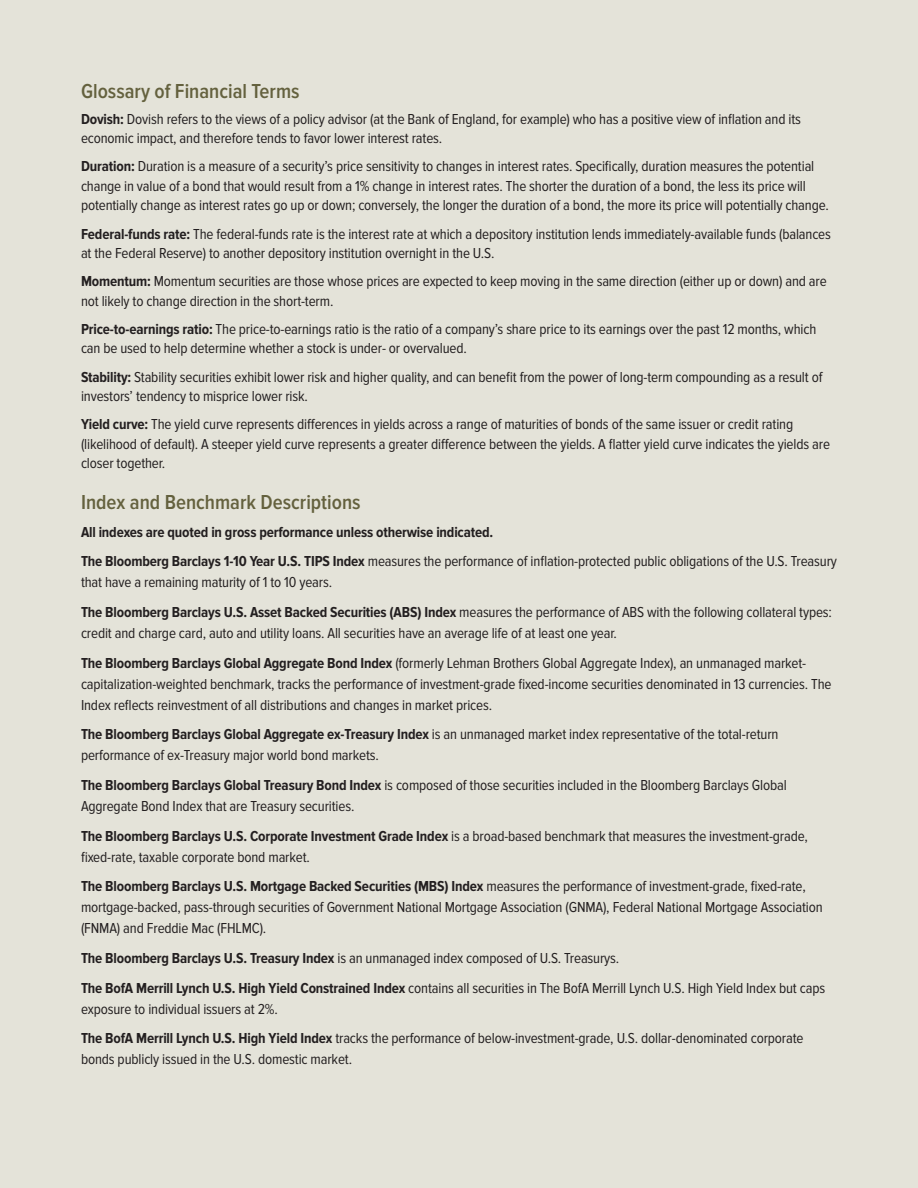
<style>
.page{position:relative;width:918px;height:1188px;background:#e4e3d9}
.page>*{position:absolute;margin:0;border:0;box-sizing:border-box;transform-origin:0 0}
.Head_disclosure{font:600 21px "Proxima Nova Cond";color:#64613e}
.Index_descriptions{font:15px/21px "Proxima Nova Cond";letter-spacing:-.01em;color:#231f20}
.Index_descriptions-2{font:700 15px "Proxima Nova Cond";letter-spacing:-.01em;color:#231f20}
.s1{font-weight:700}
</style>
<div class="page">
<p class="Head_disclosure" style="left:81px;top:79px;width:220px">Glossary of Financial Terms</p>
<p class="Index_descriptions" style="left:81px;top:109px;width:722px;line-height:19.5px"><span class="s1">Dovish:</span> Dovish refers to the views of a policy advisor (at the Bank of England, for example) who has a positive view of inflation and its economic impact, and therefore tends to favor lower interest rates.</p>
<p class="Index_descriptions" style="left:81px;top:157px;width:749px;line-height:19.5px"><span class="s1">Duration:</span> Duration is a measure of a security’s price sensitivity to changes in interest rates. Specifically, duration measures the potential change in value of a bond that would result from a 1% change in interest rates. The shorter the duration of a bond, the less its price will potentially change as interest rates go up or down; conversely, the longer the duration of a bond, the more its price will potentially change.</p>
<p class="Index_descriptions" style="left:81px;top:224px;width:751px;line-height:19.5px"><span class="s1">Federal-funds rate:</span> The federal-funds rate is the interest rate at which a depository institution lends immediately-available funds (balances at the Federal Reserve) to another depository institution overnight in the U.S.</p>
<p class="Index_descriptions" style="left:81px;top:272px;width:747px;line-height:19.5px"><span class="s1">Momentum:</span> Momentum securities are those whose prices are expected to keep moving in the same direction (either up or down) and are not likely to change direction in the short-term.</p>
<p class="Index_descriptions" style="left:81px;top:320px;width:737px;line-height:19.5px"><span class="s1">Price-to-earnings ratio:</span> The price-to-earnings ratio is the ratio of a company’s share price to its earnings over the past 12 months, which can be used to help determine whether a stock is under- or overvalued.</p>
<p class="Index_descriptions" style="left:81px;top:367px;width:743px;line-height:19.5px"><span class="s1">Stability:</span> Stability securities exhibit lower risk and higher quality, and can benefit from the power of long-term compounding as a result of investors’ tendency to misprice lower risk.</p>
<p class="Index_descriptions" style="left:81px;top:415px;width:751px;line-height:19.5px"><span class="s1">Yield curve:</span> The yield curve represents differences in yields across a range of maturities of bonds of the same issuer or credit rating (likelihood of default). A steeper yield curve represents a greater difference between the yields. A flatter yield curve indicates the yields are closer together.</p>
<p class="Head_disclosure" style="left:81px;top:490px;width:281px">Index and Benchmark Descriptions</p>
<p class="Index_descriptions-2" style="left:81px;top:523px;width:414px">All indexes are quoted in gross performance unless otherwise indicated.</p>
<p class="Index_descriptions" style="left:81px;top:551px;width:758px"><span class="s1">The Bloomberg Barclays 1-10 Year U.S. TIPS Index</span> measures the performance of inflation-protected public obligations of the U.S. Treasury that have a remaining maturity of 1 to 10 years.</p>
<p class="Index_descriptions" style="left:81px;top:602px;width:753px"><span class="s1">The Bloomberg Barclays U.S. Asset Backed Securities (ABS) Index</span> measures the performance of ABS with the following collateral types: credit and charge card, auto and utility loans. All securities have an average life of at least one year.</p>
<p class="Index_descriptions" style="left:81px;top:653px;width:752px"><span class="s1">The Bloomberg Barclays Global Aggregate Bond Index</span> (formerly Lehman Brothers Global Aggregate Index), an unmanaged market&shy;capitalization-weighted benchmark, tracks the performance of investment-grade fixed-income securities denominated in 13 currencies. The<br>Index reflects reinvestment of all distributions and changes in market prices.</p>
<p class="Index_descriptions" style="left:81px;top:724px;width:699px"><span class="s1">The Bloomberg Barclays Global Aggregate ex-Treasury Index</span> is an unmanaged market index representative of the total-return performance of ex-Treasury major world bond markets.</p>
<p class="Index_descriptions" style="left:81px;top:775px;width:707px"><span class="s1">The Bloomberg Barclays Global Treasury Bond Index</span> is composed of those securities included in the Bloomberg Barclays Global<br>Aggregate Bond Index that are Treasury securities.</p>
<p class="Index_descriptions" style="left:81px;top:826px;width:729px"><span class="s1">The Bloomberg Barclays U.S. Corporate Investment Grade Index</span> is a broad-based benchmark that measures the investment-grade, fixed-rate, taxable corporate bond market.</p>
<p class="Index_descriptions" style="left:81px;top:876px;width:743px"><span class="s1">The Bloomberg Barclays U.S. Mortgage Backed Securities (MBS) Index</span> measures the performance of investment-grade, fixed-rate, mortgage-backed, pass-through securities of Government National Mortgage Association (GNMA), Federal National Mortgage Association (FNMA) and Freddie Mac (FHLMC).</p>
<p class="Index_descriptions" style="left:81px;top:948px;width:540px"><span class="s1">The Bloomberg Barclays U.S. Treasury Index</span> is an unmanaged index composed of U.S. Treasurys.</p>
<p class="Index_descriptions" style="left:81px;top:977px;width:746px"><span class="s1">The BofA Merrill Lynch U.S. High Yield Constrained Index</span> contains all securities in The BofA Merrill Lynch U.S. High Yield Index but caps exposure to individual issuers at 2%.</p>
<p class="Index_descriptions" style="left:81px;top:1028px;width:724px"><span class="s1">The BofA Merrill Lynch U.S. High Yield Index</span> tracks the performance of below-investment-grade, U.S. dollar-denominated corporate bonds publicly issued in the U.S. domestic market.</p>
</div>
